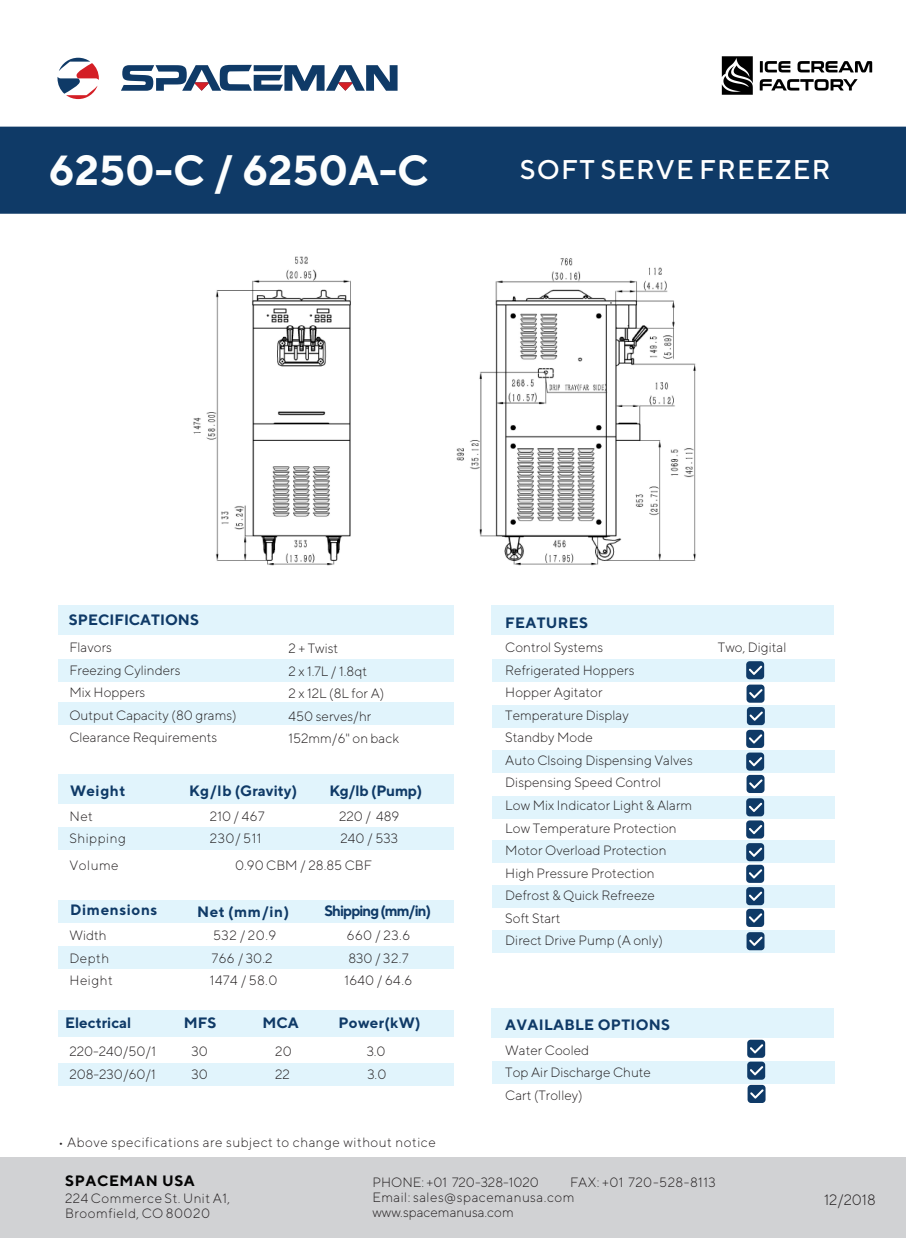
<style>
.page{position:relative;width:906px;height:1238px;background:#fff}
.page>*{position:absolute;margin:0;border:0;box-sizing:border-box;transform-origin:0 0}
.t1{font:700 42px "TT Norms";color:#fcfefe}
.t2{font:500 27px "TT Norms";letter-spacing:.04em;color:#fff}
.t3{font:700 15px "TT Norms";color:#0f3a67}
.t4{font:700 15px "TT Norms";letter-spacing:.02em;color:#0f3a67}
.t5{font:700 15px "TT Norms";letter-spacing:-.065em;color:#0f3a67}
.t6{font:700 15px "TT Norms";letter-spacing:.04em;color:#030303}
.t7{font:700 15px "TT Norms";letter-spacing:.04em;color:#0f3a67}
.t8{font:300 15px "TT Norms";color:#231f20}
.t9{font:300 13.5px/22.5px "TT Norms";color:#231f20}
.t10{font:300 13.5px/22.5px "TT Norms";letter-spacing:.035em;color:#231f20}
.t11{font:300 13.5px/22.5px "TT Norms";letter-spacing:.025em;color:#231f20}
</style>
<div class="page">
<div style="left:492px;top:605px;width:342px;height:30px;background:#e1f4fc"></div>
<div style="left:0;top:1157px;width:906px;height:80px;background:#d1d2d4"></div>
<svg style="left:57px;top:58px;width:42px;height:41px"></svg>
<svg style="left:121px;top:65px;width:276px;height:26px"></svg>
<div style="left:492px;top:1007px;width:342px;height:30px;background:#e1f4fc"></div>
<div style="left:492px;top:658px;width:342px;height:23px;background:#e1f4fc"></div>
<div style="left:492px;top:704px;width:342px;height:23px;background:#e1f4fc"></div>
<div style="left:492px;top:750px;width:342px;height:23px;background:#e1f4fc"></div>
<div style="left:492px;top:795px;width:342px;height:23px;background:#e1f4fc"></div>
<div style="left:492px;top:840px;width:342px;height:23px;background:#e1f4fc"></div>
<div style="left:492px;top:884px;width:342px;height:23px;background:#e1f4fc"></div>
<div style="left:492px;top:1060px;width:342px;height:23px;background:#e1f4fc"></div>
<div style="left:492px;top:929px;width:342px;height:23px;background:#e1f4fc"></div>
<div style="left:59px;top:899px;width:395px;height:23px;background:#e1f4fc"></div>
<div style="left:59px;top:946px;width:395px;height:23px;background:#e1f4fc"></div>
<div style="left:59px;top:773px;width:395px;height:30px;background:#e1f4fc"></div>
<div style="left:59px;top:827px;width:395px;height:23px;background:#e1f4fc"></div>
<div style="left:59px;top:605px;width:395px;height:30px;background:#e1f4fc"></div>
<div style="left:59px;top:658px;width:395px;height:23px;background:#e1f4fc"></div>
<div style="left:59px;top:702px;width:395px;height:23px;background:#e1f4fc"></div>
<div style="left:746px;top:661px;width:18px;height:18px;background:#0f3a67;border-radius:3px"></div>
<svg style="left:749px;top:665px;width:13px;height:10px"></svg>
<div style="left:746px;top:729px;width:18px;height:19px;background:#0f3a67;border-radius:3px"></div>
<svg style="left:749px;top:734px;width:13px;height:9px"></svg>
<div style="left:746px;top:752px;width:18px;height:18px;background:#0f3a67;border-radius:3px"></div>
<svg style="left:749px;top:757px;width:13px;height:9px"></svg>
<div style="left:746px;top:820px;width:18px;height:18px;background:#0f3a67;border-radius:3px"></div>
<svg style="left:749px;top:825px;width:13px;height:9px"></svg>
<div style="left:746px;top:798px;width:18px;height:18px;background:#0f3a67;border-radius:3px"></div>
<svg style="left:749px;top:802px;width:13px;height:10px"></svg>
<div style="left:746px;top:843px;width:18px;height:18px;background:#0f3a67;border-radius:3px"></div>
<svg style="left:749px;top:847px;width:13px;height:9px"></svg>
<div style="left:746px;top:887px;width:18px;height:18px;background:#0f3a67;border-radius:3px"></div>
<svg style="left:749px;top:891px;width:13px;height:9px"></svg>
<div style="left:746px;top:908px;width:18px;height:18px;background:#0f3a67;border-radius:3px"></div>
<svg style="left:749px;top:913px;width:13px;height:9px"></svg>
<div style="left:0;top:127px;width:906px;height:87px;background:#0f3a67"></div>
<div style="left:746px;top:932px;width:18px;height:18px;background:#0f3a67;border-radius:3px"></div>
<svg style="left:749px;top:936px;width:13px;height:9px"></svg>
<div style="left:747px;top:1084px;width:18px;height:18px;background:#0f3a67;border-radius:3px"></div>
<svg style="left:750px;top:1089px;width:13px;height:9px"></svg>
<div style="left:747px;top:1061px;width:18px;height:18px;background:#0f3a67;border-radius:3px"></div>
<svg style="left:750px;top:1066px;width:13px;height:9px"></svg>
<div style="left:747px;top:1039px;width:18px;height:18px;background:#0f3a67;border-radius:3px"></div>
<svg style="left:750px;top:1044px;width:13px;height:9px"></svg>
<div style="left:746px;top:684px;width:18px;height:18px;background:#0f3a67;border-radius:3px"></div>
<svg style="left:749px;top:689px;width:13px;height:9px"></svg>
<div style="left:747px;top:707px;width:18px;height:18px;background:#0f3a67;border-radius:3px"></div>
<svg style="left:749px;top:711px;width:14px;height:9px"></svg>
<div style="left:746px;top:774px;width:18px;height:19px;background:#0f3a67;border-radius:3px"></div>
<svg style="left:749px;top:779px;width:13px;height:9px"></svg>
<div style="left:746px;top:864px;width:18px;height:18px;background:#0f3a67;border-radius:3px"></div>
<svg style="left:749px;top:869px;width:13px;height:9px"></svg>
<div style="left:59px;top:1062px;width:395px;height:23px;background:#e1f4fc"></div>
<div style="left:59px;top:1009px;width:395px;height:27px;background:#e1f4fc"></div>
<img style="left:193px;top:256px;width:503px;height:310px">
<img style="left:721px;top:56px;width:152px;height:39px">
<h1 class="t1" style="left:49px;top:144px;width:381px">6250-C / 6250A-C</h1>
<h2 class="t2" style="left:520px;top:153px;width:312px">SOFT SERVE FREEZER</h2>
<p class="t3" style="left:69px;top:610px;width:132px">SPECIFICATIONS</p>
<p class="t9" style="left:69px;top:636px;width:169px">Flavors<br>Freezing Cylinders<br>Mix Hoppers<br>Output Capacity (80 grams)<br>Clearance Requirements</p>
<p class="t9" style="left:288px;top:636px;width:112px">2 + Twist<br>2 x 1.7L / 1.8qt<br>2 x 12L (8L for A)<br>450 serves/hr<br>152mm/6" on back</p>
<p class="t3" style="left:70px;top:781px;width:57px">Weight</p>
<p class="t3" style="left:189px;top:781px;width:110px">Kg/lb (Gravity)</p>
<p class="t10" style="left:69px;top:804px;width:58px">Net<br>Shipping</p>
<p class="t10" style="left:210px;top:804px;width:56px">210 / 467<br>230/ 511</p>
<p class="t3" style="left:329px;top:781px;width:94px">Kg/lb (Pump)</p>
<p class="t9" style="left:339px;top:805px;width:62px">220 / 489</p>
<p class="t9" style="left:340px;top:826px;width:59px">240 / 533</p>
<p class="t9" style="left:69px;top:853px;width:51px">Volume</p>
<p class="t9" style="left:235px;top:853px;width:138px">0.90 CBM / 28.85 CBF</p>
<p class="t7" style="left:70px;top:900px;width:89px">Dimensions</p>
<p class="t5" style="left:324px;top:901px;width:108px">Shipping (mm/in)</p>
<p class="t11" style="left:344px;top:924px;width:69px">660 / 23.6<br>830 / 32.7<br>1640 / 64.6</p>
<p class="t3" style="left:197px;top:902px;width:94px">Net (mm/in)</p>
<p class="t10" style="left:210px;top:924px;width:69px">532 / 20.9<br>766 / 30.2<br>1474 / 58.0</p>
<p class="t10" style="left:69px;top:924px;width:45px">Width<br>Depth<br>Height</p>
<p class="t3" style="left:65px;top:1013px;width:68px">Electrical</p>
<p class="t3" style="left:184px;top:1013px;width:34px">MFS</p>
<p class="t3" style="left:262px;top:1013px;width:38px">MCA</p>
<p class="t3" style="left:338px;top:1013px;width:84px">Power(kW)</p>
<p class="t9" style="left:69px;top:1039px;width:88px">220-240/50/1</p>
<p class="t9" style="left:191px;top:1039px;width:18px">30</p>
<p class="t9" style="left:275px;top:1039px;width:18px">20</p>
<p class="t9" style="left:367px;top:1039px;width:21px">3.0</p>
<p class="t9" style="left:69px;top:1062px;width:88px">208-230/60/1</p>
<p class="t9" style="left:191px;top:1062px;width:18px">30</p>
<p class="t9" style="left:275px;top:1062px;width:16px">22</p>
<p class="t9" style="left:367px;top:1062px;width:21px">3.0</p>
<p class="t10" style="left:59px;top:1130px;width:379px">• Above specifications are subject to change without notice</p>
<p class="t4" style="left:505px;top:613px;width:84px">FEATURES</p>
<p class="t9" style="left:505px;top:636px;width:189px">Control Systems<br>Refrigerated Hoppers<br>Hopper Agitator<br>Temperature Display<br>Standby Mode<br>Auto Clsoing Dispensing Valves<br>Dispensing Speed Control<br>Low Mix Indicator Light &amp; Alarm<br>Low Temperature Protection<br>Motor Overload Protection<br>High Pressure Protection<br>Defrost &amp; Quick Refreeze<br>Soft Start<br>Direct Drive Pump (A only)</p>
<p class="t9" style="left:718px;top:636px;width:70px">Two, Digital</p>
<p class="t4" style="left:505px;top:1015px;width:166px">AVAILABLE OPTIONS</p>
<p class="t9" style="left:505px;top:1038px;width:147px">Water Cooled<br>Top Air Discharge Chute<br>Cart (Trolley)</p>
<p class="t6" style="left:65px;top:1170px;width:131px">SPACEMAN USA</p>
<p class="t10" style="left:65px;top:1190px;width:167px;line-height:15px">224 Commerce St. Unit A1,<br>Broomfield, CO 80020</p>
<p class="t10" style="left:372px;top:1174px;width:345px;line-height:15px;text-indent:198px">FAX: +01 720-528-8113<br>Email: sales@spacemanusa.com www.spacemanusa.com</p>
<p class="t9" style="left:372px;top:1170px;width:168px">PHONE: +01 720-328-1020</p>
<p class="t8" style="left:824px;top:1189px;width:53px">12/2018</p>
</div>
